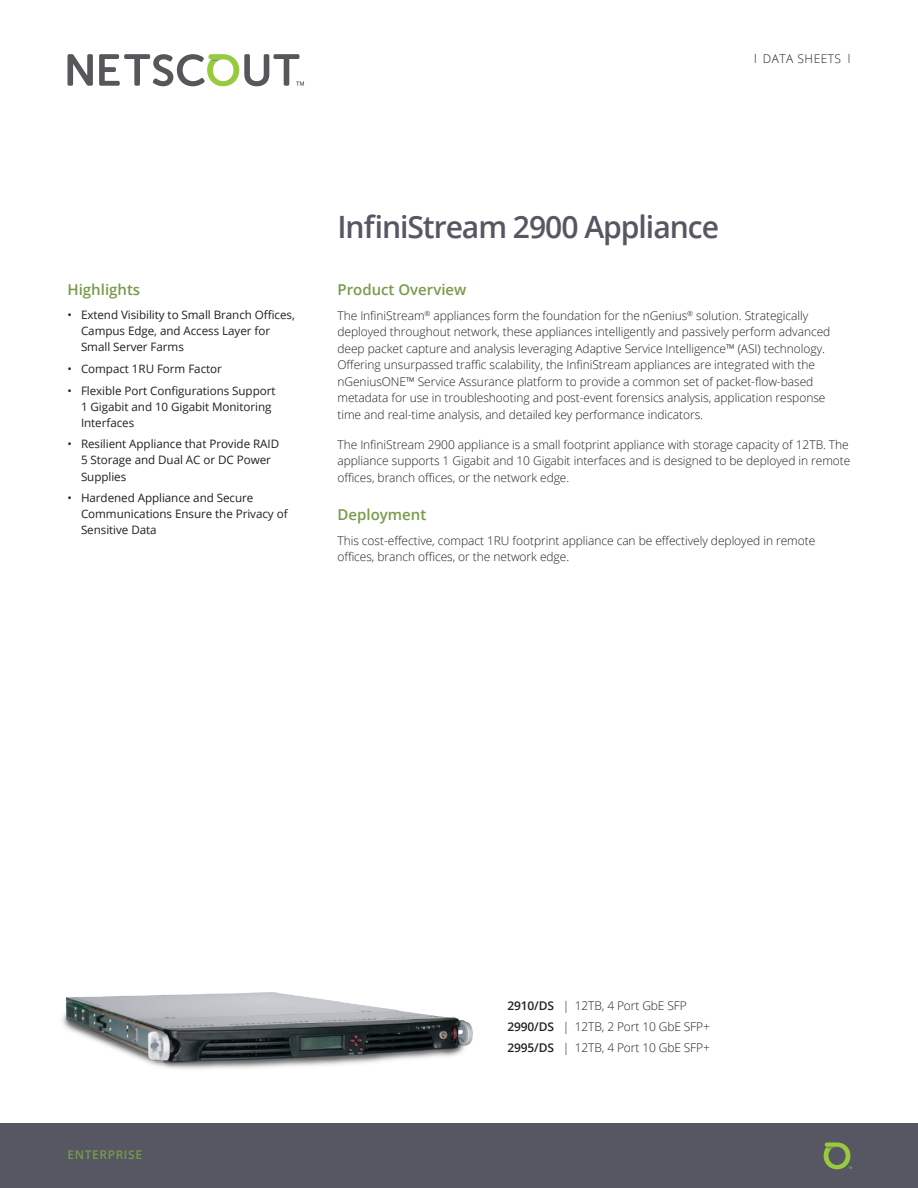
<style>
.page{position:relative;width:918px;height:1188px;background:#fff}
.page>*{position:absolute;margin:0;border:0;box-sizing:border-box;transform-origin:0 0}
.t1{font:600 30.75px "Open Sans";letter-spacing:-.035em;color:#565763}
.Headline2{font:600 15px "Open Sans";color:#789b4a}
.Body{font:300 12px/16.5px "Open Sans";letter-spacing:-.005em;color:#231f20}
.Body_-_Product_Model{font:300 12px "Open Sans";letter-spacing:-.01em;color:#231f20}
.Body-2{font:300 12px "Open Sans";letter-spacing:.04em;color:#231f20}
.t2{font:600 12px "Open Sans";letter-spacing:.05em;color:#789b4a}
.t3{font:11.7px/16.2px "Open Sans";letter-spacing:-.005em;color:#231f20}
.s1{font-weight:600}
</style>
<div class="page">
<div style="left:0;top:1123px;width:918px;height:65px;background:#565763"></div>
<svg style="left:67px;top:54px;width:26px;height:32px"></svg>
<svg style="left:99px;top:54px;width:205px;height:32px"></svg>
<svg style="left:824px;top:1142px;width:28px;height:27px"></svg>
<img style="left:62px;top:992px;width:411px;height:77px">
<p class="Body-2" style="left:754px;top:51px;width:98px">l DATA SHEETS l</p>
<p class="Headline2" style="left:68px;top:279px;width:74px">Highlights</p>
<p class="t3" style="left:81px;top:307px;width:215px;text-indent:-14px">• Extend Visibility to Small Branch Offices,<br>Campus Edge, and Access Layer for<br>Small Server Farms</p>
<p class="t3" style="left:68px;top:360px;width:156px">• Compact 1RU Form Factor</p>
<p class="t3" style="left:81px;top:382px;width:196px;text-indent:-14px">• Flexible Port Configurations Support<br>1 Gigabit and 10 Gigabit Monitoring<br>Interfaces</p>
<p class="t3" style="left:81px;top:436px;width:200px;text-indent:-14px">• Resilient Appliance that Provide RAID<br>5 Storage and Dual AC or DC Power<br>Supplies</p>
<p class="t3" style="left:81px;top:489px;width:208px;text-indent:-14px">• Hardened Appliance and Secure<br>Communications Ensure the Privacy of<br>Sensitive Data</p>
<p class="t1" style="left:338px;top:205px;width:383px">InfiniStream 2900 Appliance</p>
<p class="Headline2" style="left:338px;top:279px;width:130px">Product Overview</p>
<p class="Body" style="left:338px;top:307px;width:494px">The InfiniStream<sup>®</sup> appliances form the foundation for the nGenius<sup>®</sup> solution. Strategically deployed throughout network, these appliances intelligently and passively perform advanced deep packet capture and analysis leveraging Adaptive Service Intelligence™ (ASI) technology.<br>Offering unsurpassed traffic scalability, the InfiniStream appliances are integrated with the nGeniusONE™ Service Assurance platform to provide a common set of packet-flow-based metadata for use in troubleshooting and post-event forensics analysis, application response time and real-time analysis, and detailed key performance indicators.</p>
<p class="Body" style="left:338px;top:436px;width:514px">The InfiniStream 2900 appliance is a small footprint appliance with storage capacity of 12TB. The appliance supports 1 Gigabit and 10 Gigabit interfaces and is designed to be deployed in remote offices, branch offices, or the network edge.</p>
<p class="Headline2" style="left:338px;top:504px;width:90px">Deployment</p>
<p class="Body" style="left:338px;top:532px;width:479px">This cost-effective, compact 1RU footprint appliance can be effectively deployed in remote offices, branch offices, or the network edge.</p>
<p class="t2" style="left:68px;top:1146px;width:76px">ENTERPRISE</p>
<p class="Body_-_Product_Model" style="left:507px;top:998px;width:181px"><span class="s1">2910/DS</span> | 12TB, 4 Port GbE SFP</p>
<p class="Body_-_Product_Model" style="left:507px;top:1019px;width:204px"><span class="s1">2990/DS</span> | 12TB, 2 Port 10 GbE SFP+</p>
<p class="Body_-_Product_Model" style="left:507px;top:1039px;width:204px"><span class="s1">2995/DS</span> | 12TB, 4 Port 10 GbE SFP+</p>
</div>
